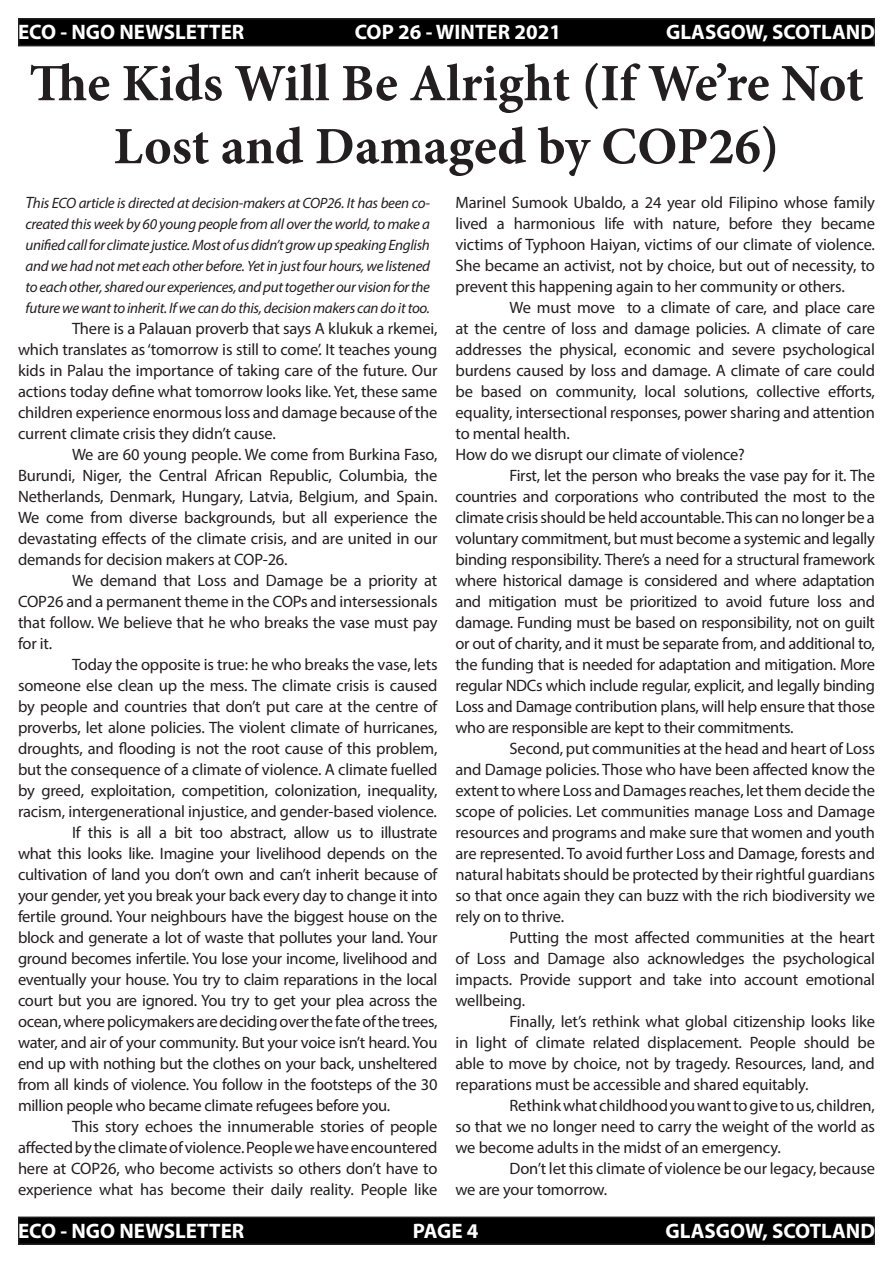
<style>
.page{position:relative;width:893px;height:1263px;background:#fff}
.page>*{position:absolute;margin:0;border:0;box-sizing:border-box;transform-origin:0 0}
.t1{font:700 52.5px/63px "Minion Pro";color:#231f20;text-align:center}
.t2{font:700 21px "Myriad Pro";color:#fff}
.t3{font:16.5px/21px "Myriad Pro";letter-spacing:-.01em;color:#231f20;text-align:justify}
.t4{font:italic 15px/21px "Myriad Pro";letter-spacing:-.02em;color:#231f20;text-align:justify}
.s1{font-size:16.5px}
</style>
<div class="page">
<div style="left:19px;top:19px;width:855px;height:27px;background:#000"></div>
<div style="left:18px;top:18px;width:857px;height:28px;border:2px solid #231f20"></div>
<div style="left:19px;top:1217px;width:855px;height:27px;background:#000"></div>
<div style="left:18px;top:1216px;width:857px;height:29px;border:2px solid #231f20"></div>
<p class="t2" style="left:18px;top:18px;width:228px">ECO - NGO NEWSLETTER</p>
<p class="t2" style="left:355px;top:18px;width:208px">COP 26 - WINTER 2021</p>
<p class="t2" style="left:666px;top:18px;width:210px">GLASGOW, SCOTLAND</p>
<p class="t1" style="left:29px;top:51px;width:836px">The Kids Will Be Alright (If We’re Not<br>Lost and Damaged by COP26)</p>
<p class="t4" style="left:26px;top:192px;width:406px"><span class="s1">T</span>his ECO article is directed at decision-makers at COP26. It has been co&shy;created this week by 60 young people from all over the world, to make a unified call for climate justice. Most of us didn’t grow up speaking English and we had not met each other before. Yet in just four hours, we listened to each other, shared our experiences, and put together our vision for the future we want to inherit. If we can do this, decision makers can do it too.</p>
<p class="t3" style="left:18px;top:318px;width:421px;text-indent:54px">There is a Palauan proverb that says A klukuk a rkemei, which translates as ‘tomorrow is still to come’. It teaches young kids in Palau the importance of taking care of the future. Our actions today define what tomorrow looks like. Yet, these same children experience enormous loss and damage because of the current climate crisis they didn’t cause.</p>
<p class="t3" style="left:18px;top:444px;width:421px;text-indent:54px">We are 60 young people. We come from Burkina Faso, Burundi, Niger, the Central African Republic, Columbia, the Netherlands, Denmark, Hungary, Latvia, Belgium, and Spain.<br>We come from diverse backgrounds, but all experience the devastating effects of the climate crisis, and are united in our demands for decision makers at COP-26.</p>
<p class="t3" style="left:18px;top:570px;width:421px;text-indent:54px">We demand that Loss and Damage be a priority at COP26 and a permanent theme in the COPs and intersessionals that follow. We believe that he who breaks the vase must pay for it.</p>
<p class="t3" style="left:18px;top:654px;width:421px;text-indent:54px">Today the opposite is true: he who breaks the vase, lets someone else clean up the mess. The climate crisis is caused by people and countries that don’t put care at the centre of proverbs, let alone policies. The violent climate of hurricanes, droughts, and flooding is not the root cause of this problem, but the consequence of a climate of violence. A climate fuelled by greed, exploitation, competition, colonization, inequality, racism, intergenerational injustice, and gender-based violence.</p>
<p class="t3" style="left:18px;top:822px;width:421px;text-indent:54px">If this is all a bit too abstract, allow us to illustrate what this looks like. Imagine your livelihood depends on the cultivation of land you don’t own and can’t inherit because of your gender, yet you break your back every day to change it into fertile ground. Your neighbours have the biggest house on the block and generate a lot of waste that pollutes your land. Your ground becomes infertile. You lose your income, livelihood and eventually your house. You try to claim reparations in the local court but you are ignored. You try to get your plea across the ocean, where policymakers are deciding over the fate of the trees, water, and air of your community. But your voice isn’t heard. You end up with nothing but the clothes on your back, unsheltered from all kinds of violence. You follow in the footsteps of the 30 million people who became climate refugees before you.</p>
<p class="t3" style="left:18px;top:1116px;width:421px;text-indent:54px">This story echoes the innumerable stories of people affected by the climate of violence. People we have encountered here at COP26, who become activists so others don’t have to experience what has become their daily reality. People like</p>
<p class="t3" style="left:455px;top:192px;width:421px">Marinel Sumook Ubaldo, a 24 year old Filipino whose family lived a harmonious life with nature, before they became victims of Typhoon Haiyan, victims of our climate of violence.<br>She became an activist, not by choice, but out of necessity, to prevent this happening again to her community or others.</p>
<p class="t3" style="left:455px;top:297px;width:421px;text-indent:54px">We must move to a climate of care, and place care at the centre of loss and damage policies. A climate of care addresses the physical, economic and severe psychological burdens caused by loss and damage. A climate of care could be based on community, local solutions, collective efforts, equality, intersectional responses, power sharing and attention to mental health.</p>
<p class="t3" style="left:455px;top:444px;width:291px">How do we disrupt our climate of violence?</p>
<p class="t3" style="left:455px;top:465px;width:421px;text-indent:54px">First, let the person who breaks the vase pay for it. The countries and corporations who contributed the most to the climate crisis should be held accountable. This can no longer be a voluntary commitment, but must become a systemic and legally binding responsibility. There’s a need for a structural framework where historical damage is considered and where adaptation and mitigation must be prioritized to avoid future loss and damage. Funding must be based on responsibility, not on guilt or out of charity, and it must be separate from, and additional to, the funding that is needed for adaptation and mitigation. More regular NDCs which include regular, explicit, and legally binding Loss and Damage contribution plans, will help ensure that those who are responsible are kept to their commitments.</p>
<p class="t3" style="left:455px;top:738px;width:421px;text-indent:54px">Second, put communities at the head and heart of Loss and Damage policies. Those who have been affected know the extent to where Loss and Damages reaches, let them decide the scope of policies. Let communities manage Loss and Damage resources and programs and make sure that women and youth are represented. To avoid further Loss and Damage, forests and natural habitats should be protected by their rightful guardians so that once again they can buzz with the rich biodiversity we rely on to thrive.</p>
<p class="t3" style="left:455px;top:927px;width:421px;text-indent:54px">Putting the most affected communities at the heart of Loss and Damage also acknowledges the psychological impacts. Provide support and take into account emotional wellbeing.</p>
<p class="t3" style="left:455px;top:1011px;width:421px;text-indent:54px">Finally, let’s rethink what global citizenship looks like in light of climate related displacement. People should be able to move by choice, not by tragedy. Resources, land, and reparations must be accessible and shared equitably.</p>
<p class="t3" style="left:455px;top:1095px;width:421px;text-indent:54px">Rethink what childhood you want to give to us, children, so that we no longer need to carry the weight of the world as we become adults in the midst of an emergency.</p>
<p class="t3" style="left:455px;top:1158px;width:421px;text-indent:54px">Don’t let this climate of violence be our legacy, because we are your tomorrow.</p>
<p class="t2" style="left:18px;top:1217px;width:228px">ECO - NGO NEWSLETTER</p>
<p class="t2" style="left:413px;top:1217px;width:67px">PAGE 4</p>
<p class="t2" style="left:666px;top:1217px;width:211px">GLASGOW, SCOTLAND</p>
</div>
